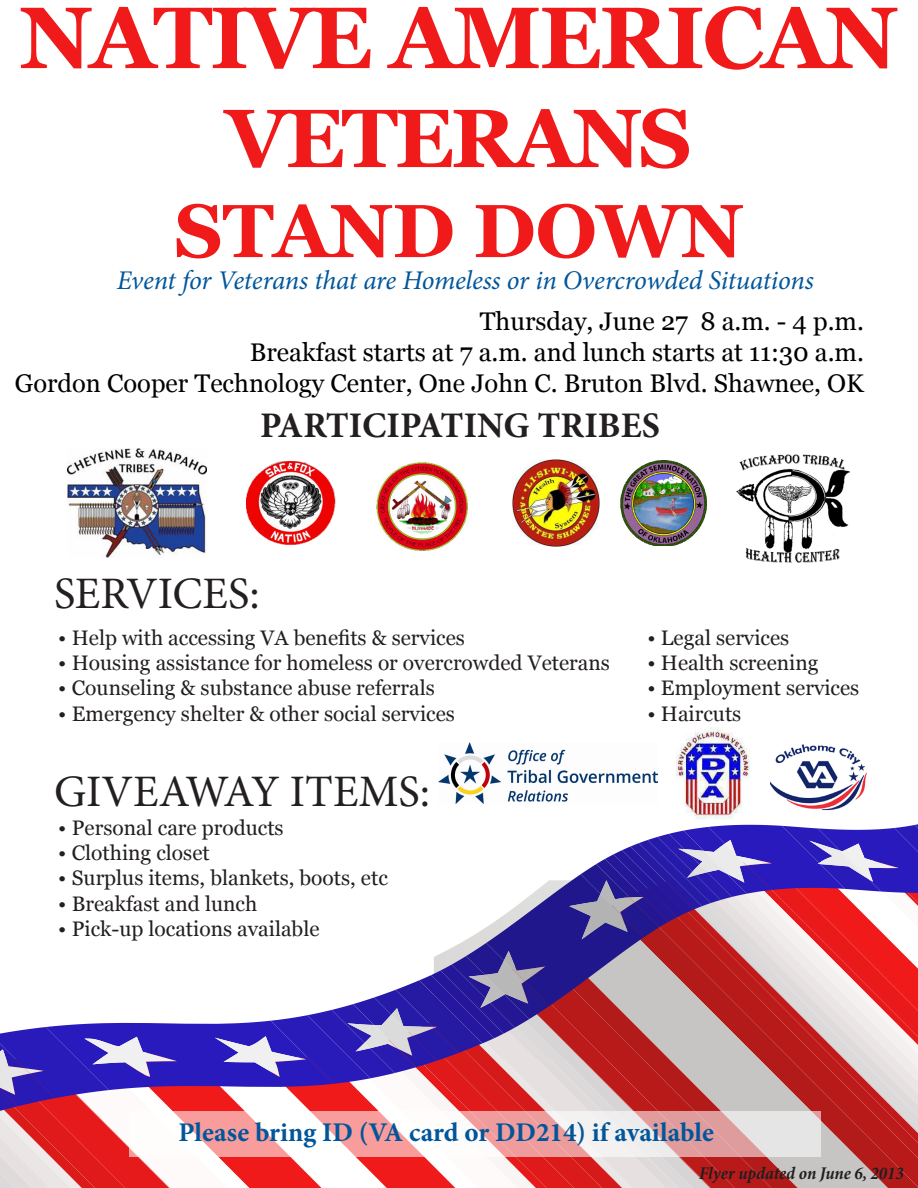
<style>
.page{position:relative;width:918px;height:1188px;background:#fff}
.page>*{position:absolute;margin:0;border:0;box-sizing:border-box;transform-origin:0 0}
.t1{font:700 87px "Georgia";letter-spacing:-.03em;color:#f01a1a}
.t2{font:700 82.5px "Georgia";letter-spacing:-.04em;color:#f01a1a}
.t3{font:700 75px "Georgia";letter-spacing:-.005em;color:#f01a1a}
.t4{font:45px "Minion Pro";color:#231f20}
.t5{font:700 36px "Minion Pro";color:#231f20}
.t6{font:italic 27px "Minion Pro";letter-spacing:-.01em;color:#01569b}
.t7{font:700 27px "Minion Pro";color:#01569b}
.t8{font:25.5px "Georgia";color:#000}
.t9{font:21px "Georgia";color:#231f20}
.t10{font:italic 700 condensed 18px "Minion Pro";color:#231f20}
</style>
<div class="page">
<svg style="left:0;top:824px;width:918px;height:364px"></svg>
<svg style="left:130px;top:1111px;width:691px;height:46px"></svg>
<img style="left:513px;top:460px;width:87px;height:86px">
<img style="left:247px;top:462px;width:89px;height:84px">
<img style="left:376px;top:462px;width:92px;height:89px">
<img style="left:68px;top:448px;width:139px;height:110px">
<img style="left:621px;top:461px;width:85px;height:85px">
<img style="left:438px;top:743px;width:219px;height:61px">
<img style="left:770px;top:744px;width:97px;height:67px">
<img style="left:676px;top:727px;width:74px;height:92px">
<img style="left:736px;top:454px;width:114px;height:109px">
<p class="t1" style="left:19px;top:-18px;width:880px">NATIVE AMERICAN</p>
<p class="t2" style="left:226px;top:85px;width:468px">VETERANS</p>
<p class="t3" style="left:174px;top:183px;width:571px">STAND DOWN</p>
<p class="t6" style="left:117px;top:262px;width:699px">Event for Veterans that are Homeless or in Overcrowded Situations</p>
<p class="t8" style="left:480px;top:306px;width:386px">Thursday, June 27 8 a.m. - 4 p.m.</p>
<p class="t8" style="left:250px;top:337px;width:616px">Breakfast starts at 7 a.m. and lunch starts at 11:30 a.m.</p>
<p class="t8" style="left:15px;top:367px;width:850px">Gordon Cooper Technology Center, One John C. Bruton Blvd. Shawnee, OK</p>
<p class="t5" style="left:260px;top:400px;width:401px">PARTICIPATING TRIBES</p>
<p class="t4" style="left:54px;top:563px;width:207px">SERVICES:</p>
<p class="t9" style="left:58px;top:625px;width:408px">• Help with accessing VA benefits &amp; services</p>
<p class="t9" style="left:58px;top:650px;width:553px">• Housing assistance for homeless or overcrowded Veterans</p>
<p class="t9" style="left:58px;top:675px;width:378px">• Counseling &amp; substance abuse referrals</p>
<p class="t9" style="left:58px;top:701px;width:398px">• Emergency shelter &amp; other social services</p>
<p class="t4" style="left:54px;top:761px;width:378px">GIVEAWAY ITEMS:</p>
<p class="t9" style="left:58px;top:815px;width:227px">• Personal care products</p>
<p class="t9" style="left:58px;top:840px;width:153px">• Clothing closet</p>
<p class="t9" style="left:58px;top:865px;width:331px">• Surplus items, blankets, boots, etc</p>
<p class="t9" style="left:58px;top:891px;width:200px">• Breakfast and lunch</p>
<p class="t9" style="left:58px;top:916px;width:263px">• Pick-up locations available</p>
<p class="t9" style="left:647px;top:625px;width:143px">• Legal services</p>
<p class="t9" style="left:647px;top:650px;width:173px">• Health screening</p>
<p class="t9" style="left:647px;top:675px;width:213px">• Employment services</p>
<p class="t9" style="left:647px;top:701px;width:95px">• Haircuts</p>
<p class="t7" style="left:179px;top:1113px;width:537px">Please bring ID (VA card or DD214) if available</p>
<p class="t10" style="left:699px;top:1161px;width:206px">Flyer updated on June 6, 2013</p>
</div>
